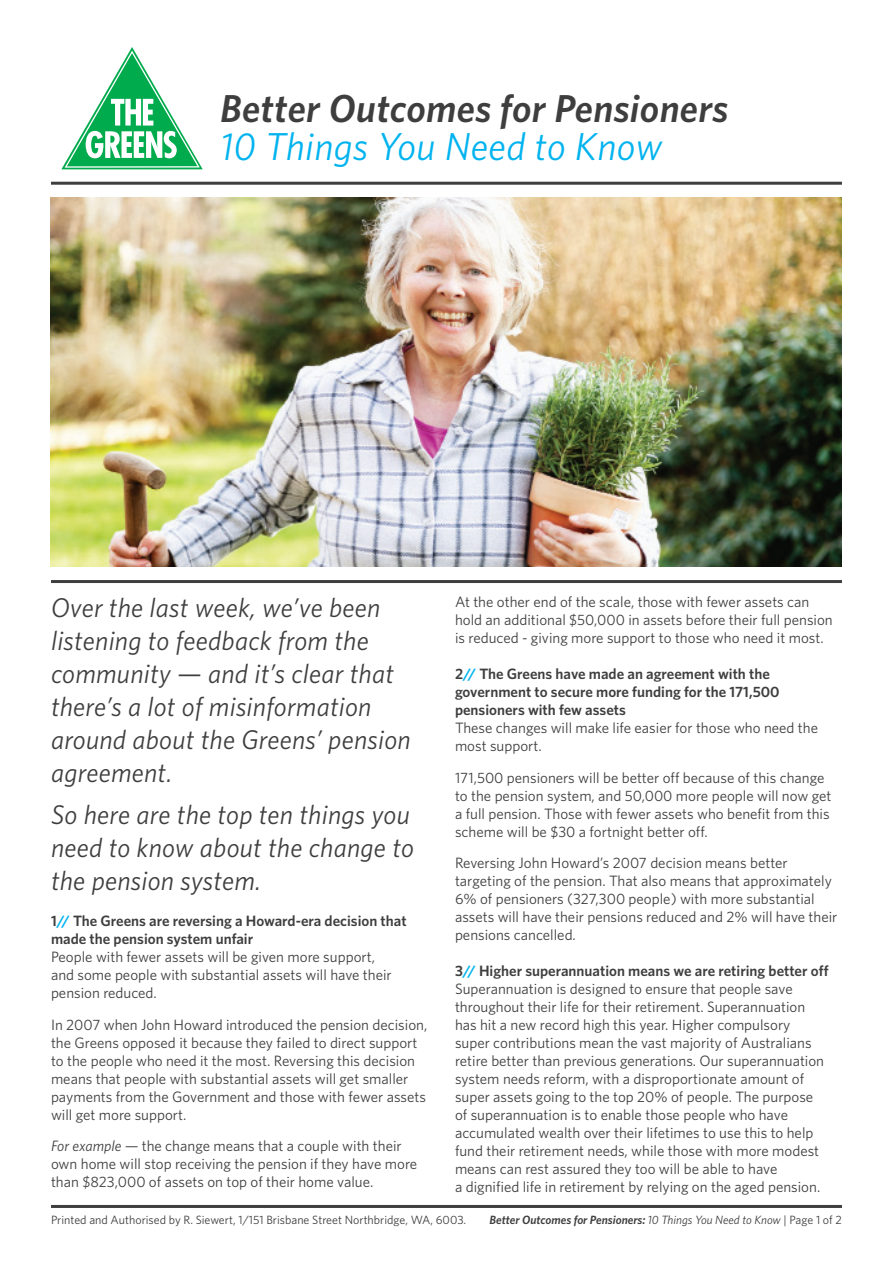
<style>
.page{position:relative;width:893px;height:1263px;background:#fff}
.page>*{position:absolute;margin:0;border:0;box-sizing:border-box;transform-origin:0 0}
.AA_subheading{font:italic 600 39px "Whitney HTF";letter-spacing:.01em;color:#3e3e3f}
.AA_subheading-2{font:italic 39px "Whitney HTF";letter-spacing:.01em;color:#00b3ef}
.AA_subheading-3{font:italic 27px/33px "Whitney HTF";letter-spacing:.01em;color:#3e3e3f}
.t1{font:15px/18px "Whitney HTF";color:#3e3e3f}
.t2{font:600 15px/18px "Whitney HTF";color:#3e3e3f}
.Body_text{font:12px "Whitney HTF";color:#3e3e3f}
.Body_text-2{font:italic 600 12px "Whitney HTF";color:#3e3e3f}
.s1{color:#00b3ef}
.s2{font-weight:400}
.s3{font-weight:400;font-style:normal}
.s4{font-style:italic}
</style>
<div class="page">
<svg style="left:61px;top:47px;width:142px;height:122px"></svg>
<hr style="left:51px;top:1205px;width:791px;height:3px;background:#3e3e3f">
<hr style="left:51px;top:182px;width:791px;height:3px;background:#3e3e3f">
<img style="left:50px;top:197px;width:792px;height:370px">
<hr style="left:51px;top:580px;width:791px;height:3px;background:#3e3e3f">
<p class="AA_subheading" style="left:220px;top:86px;width:510px">Better Outcomes for Pensioners</p>
<p class="AA_subheading-2" style="left:220px;top:124px;width:444px">10 Things You Need to Know</p>
<p class="t1" style="left:455px;top:593px;width:379px">At the other end of the scale, those with fewer assets can hold an additional $50,000 in assets before their full pension is reduced - giving more support to those who need it most.</p>
<p class="t2" style="left:455px;top:665px;width:326px">2<span class="s1">//</span> The Greens have made an agreement with the government to secure more funding for the 171,500 pensioners with few assets</p>
<p class="t1" style="left:455px;top:719px;width:365px">These changes will make life easier for those who need the most support.</p>
<p class="t1" style="left:455px;top:768px;width:378px">171,500 pensioners will be better off because of this change to the pension system, and 50,000 more people will now get a full pension. Those with fewer assets who benefit from this scheme will be $30 a fortnight better off.</p>
<p class="t1" style="left:455px;top:854px;width:384px">Reversing John Howard’s 2007 decision means better targeting of the pension. That also means that approximately 6% of pensioners (327,300 people) with more substantial assets will have their pensions reduced and 2% will have their pensions cancelled.</p>
<p class="t2" style="left:455px;top:962px;width:375px">3<span class="s1">//</span> Higher superannuation means we are retiring better off</p>
<p class="t1" style="left:455px;top:980px;width:371px">Superannuation is designed to ensure that people save throughout their life for their retirement. Superannuation has hit a new record high this year. Higher compulsory super contributions mean the vast majority of Australians retire better than previous generations. Our superannuation system needs reform, with a disproportionate amount of super assets going to the top 20% of people. The purpose of superannuation is to enable those people who have accumulated wealth over their lifetimes to use this to help fund their retirement needs, while those with more modest means can rest assured they too will be able to have<br>a dignified life in retirement by relying on the aged pension.</p>
<p class="Body_text-2" style="left:489px;top:1212px;width:354px">Better Outcomes for Pensioners: <span class="s2">10 Things You Need to Know</span> <span class="s3">| Page 1 of 2</span></p>
<p class="AA_subheading-3" style="left:51px;top:590px;width:361px">Over the last week, we’ve been listening to feedback from the community — and it’s clear that there’s a lot of misinformation around about the Greens’ pension agreement.</p>
<p class="AA_subheading-3" style="left:51px;top:797px;width:364px">So here are the top ten things you need to know about the change to the pension system.</p>
<p class="t2" style="left:51px;top:911px;width:357px">1<span class="s1">//</span> The Greens are reversing a Howard-era decision that made the pension system unfair</p>
<p class="t1" style="left:51px;top:947px;width:342px">People with fewer assets will be given more support, and some people with substantial assets will have their pension reduced.</p>
<p class="t1" style="left:51px;top:1015px;width:378px">In 2007 when John Howard introduced the pension decision, the Greens opposed it because they failed to direct support to the people who need it the most. Reversing this decision means that people with substantial assets will get smaller payments from the Government and those with fewer assets will get more support.</p>
<p class="t1" style="left:51px;top:1136px;width:368px"><span class="s4">For example —</span> the change means that a couple with their own home will stop receiving the pension if they have more than $823,000 of assets on top of their home value.</p>
<p class="Body_text" style="left:51px;top:1212px;width:417px">Printed and Authorised by R. Siewert, 1/151 Brisbane Street Northbridge, WA, 6003.</p>
</div>
